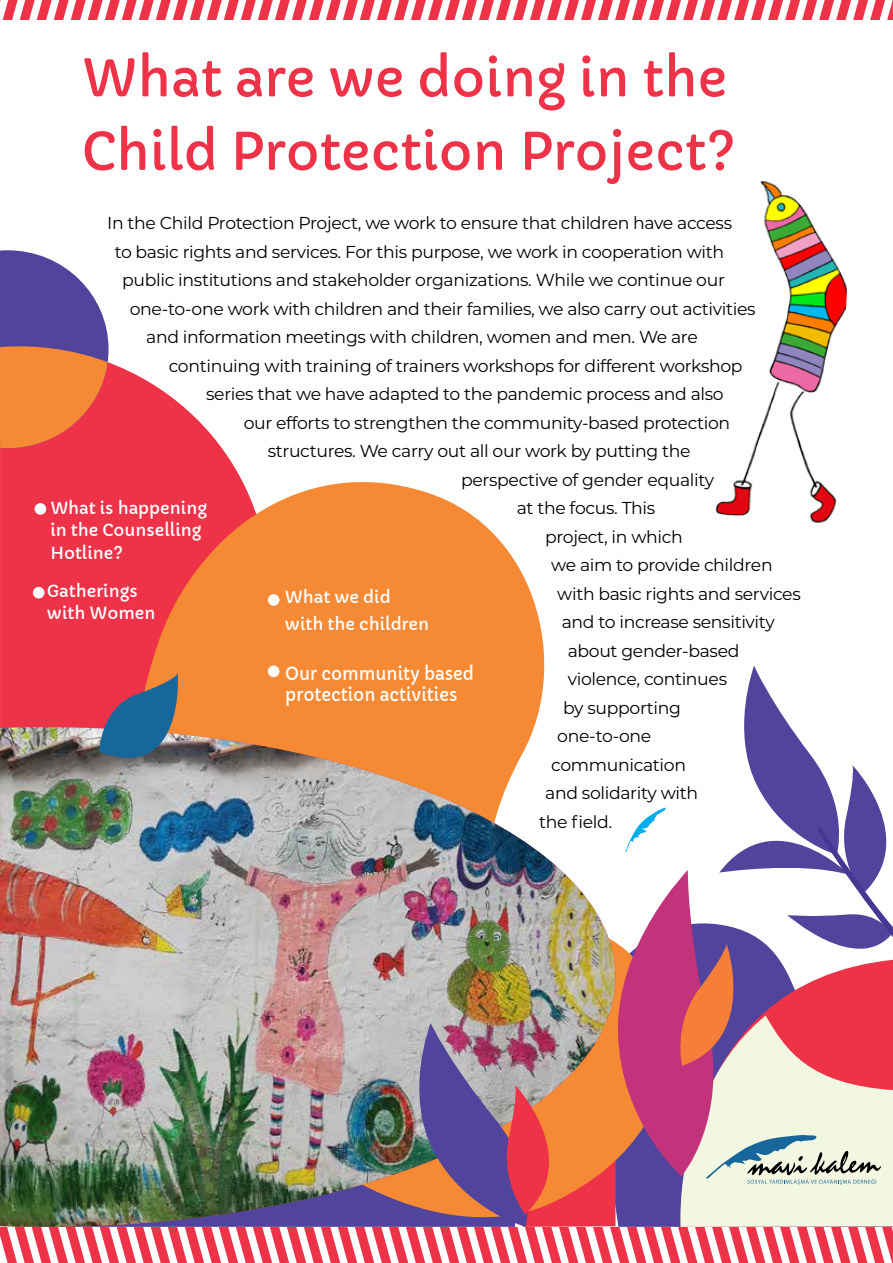
<style>
.page{position:relative;width:893px;height:1263px;background:#fff}
.page>*{position:absolute;margin:0;border:0;box-sizing:border-box;transform-origin:0 0}
.t1{font:51px/73.5px "Capriola";color:#ee3349}
.t2{font:18px/21px "Capriola";color:#fff;scale:.93 1}
.t3{font:17.25px "Montserrat";letter-spacing:-.02em;color:#000}
.t4{font:16.5px/22.5px "Capriola";color:#fff}
</style>
<div class="page">
<svg style="left:0;top:0;width:893px;height:20px"></svg>
<svg style="left:0;top:362px;width:223px;height:304px;fill:#ee3349"></svg>
<svg style="left:0;top:250px;width:109px;height:198px;background:#b27075"></svg>
<svg style="left:36px;top:450px;width:509px;height:216px;fill:#f68933"></svg>
<img style="left:0;top:666px;width:893px;height:597px">
<div style="left:268px;top:594px;width:11px;height:12px;background:#fff;border-radius:50%"></div>
<div style="left:35px;top:503px;width:11px;height:12px;background:#fff;border-radius:50%"></div>
<div style="left:33px;top:587px;width:12px;height:11px;background:#fff;border-radius:50%"></div>
<div style="left:268px;top:665px;width:11px;height:12px;background:#fff;border-radius:50%"></div>
<img style="left:715px;top:181px;width:132px;height:342px">
<h1 class="t1" style="left:82px;top:42px;width:655px">What are we doing in the<br>Child Protection Project?</h1>
<p class="t3" style="left:107px;top:211px;width:626px">In the Child Protection Project, we work to ensure that children have access</p>
<p class="t3" style="left:115px;top:240px;width:611px">to basic rights and services. For this purpose, we work in cooperation with</p>
<p class="t3" style="left:122px;top:268px;width:604px">public institutions and stakeholder organizations. While we continue our</p>
<p class="t3" style="left:130px;top:297px;width:627px">one-to-one work with children and their families, we also carry out activities</p>
<p class="t3" style="left:146px;top:325px;width:553px">and information meetings with children, women and men. We are</p>
<p class="t3" style="left:169px;top:354px;width:575px">continuing with training of trainers workshops for different workshop</p>
<p class="t3" style="left:206px;top:382px;width:519px">series that we have adapted to the pandemic process and also</p>
<p class="t3" style="left:244px;top:411px;width:488px">our efforts to strengthen the community-based protection</p>
<p class="t3" style="left:268px;top:439px;width:424px">structures. We carry out all our work by putting the</p>
<p class="t3" style="left:461px;top:468px;width:255px">perspective of gender equality</p>
<p class="t3" style="left:517px;top:496px;width:140px">at the focus. This</p>
<p class="t3" style="left:545px;top:525px;width:139px">project, in which</p>
<p class="t3" style="left:551px;top:553px;width:223px">we aim to provide children</p>
<p class="t3" style="left:557px;top:582px;width:245px">with basic rights and services</p>
<p class="t3" style="left:562px;top:610px;width:215px">and to increase sensitivity</p>
<p class="t3" style="left:568px;top:639px;width:173px">about gender-based</p>
<p class="t3" style="left:568px;top:667px;width:161px">violence, continues</p>
<p class="t3" style="left:563px;top:696px;width:119px">by supporting</p>
<p class="t3" style="left:557px;top:724px;width:96px">one-to-one</p>
<p class="t3" style="left:551px;top:753px;width:136px">communication</p>
<p class="t3" style="left:545px;top:781px;width:154px">and solidarity with</p>
<p class="t3" style="left:539px;top:810px;width:74px">the field.</p>
<p class="t4" style="left:50px;top:497px;width:158px">What is happening in the Counselling<br>Hotline?</p>
<p class="t4" style="left:47px;top:580px;width:110px">Gatherings with Women</p>
<p class="t4" style="left:285px;top:584px;width:146px;line-height:26.7px">What we did with the children</p>
<p class="t2" style="left:285px;top:663px;width:204px">Our community based protection activities</p>
</div>
